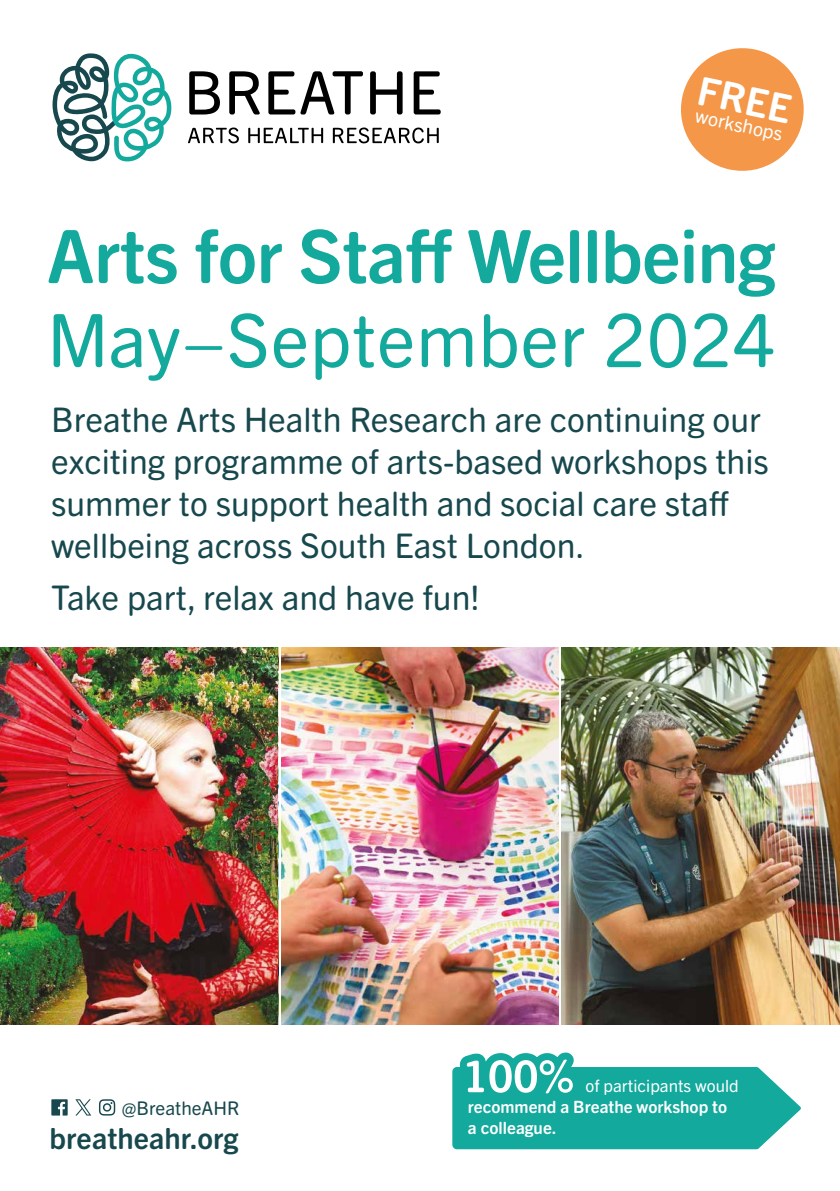
<style>
.page{position:relative;width:840px;height:1191px;background:#fff}
.page>*{position:absolute;margin:0;border:0;box-sizing:border-box;transform-origin:0 0}
.t1{font:700 73.8px "Trade Gothic Next SR Pro";letter-spacing:-.01em;color:#13a99d}
.t2{font:73.8px "Trade Gothic Next SR Pro";letter-spacing:.01em;color:#13a99d}
.t3{font:700 39.6px "Trade Gothic Next SR Pro";color:#fff}
.t4{font:34px/42px "Trade Gothic Next SR Pro";color:#17484d}
.t5{font:700 29.2px "Trade Gothic Next SR Pro";color:#17484d}
.t6{font:19.2px "Trade Gothic Next SR Pro";color:#fff}
.t7{font:18.8px "Trade Gothic Next SR Pro";color:#17484d}
.t8{font:700 17px/21px "Trade Gothic Next SR Pro";color:#fff}
.t9{font:17px "Trade Gothic Next SR Pro";color:#fff}
</style>
<div class="page">
<svg style="left:189px;top:71px;width:31px;height:43px"></svg>
<svg style="left:229px;top:71px;width:30px;height:43px"></svg>
<svg style="left:268px;top:71px;width:95px;height:43px"></svg>
<svg style="left:370px;top:71px;width:32px;height:43px"></svg>
<svg style="left:413px;top:71px;width:27px;height:43px"></svg>
<svg style="left:188px;top:127px;width:51px;height:17px"></svg>
<svg style="left:248px;top:128px;width:75px;height:15px"></svg>
<svg style="left:332px;top:127px;width:106px;height:17px"></svg>
<svg style="left:52px;top:53px;width:120px;height:108px"></svg>
<img style="left:0;top:648px;width:839px;height:376px">
<svg style="left:681px;top:48px;width:123px;height:123px"></svg>
<hr style="left:279px;top:635px;width:2px;height:390px;background:#fff">
<hr style="left:558px;top:635px;width:2px;height:390px;background:#fff">
<svg style="left:456px;top:1052px;width:345px;height:98px"></svg>
<svg style="left:452px;top:1055px;width:336px;height:94px;fill:#13a99d"></svg>
<svg style="left:51px;top:1099px;width:17px;height:17px"></svg>
<svg style="left:75px;top:1099px;width:16px;height:17px"></svg>
<svg style="left:98px;top:1099px;width:18px;height:17px"></svg>
<p class="t3" style="left:703px;top:63px;width:96px;rotate:12deg">FREE</p>
<p class="t6" style="left:698px;top:102px;width:90px;rotate:12deg">workshops</p>
<h1 class="t1" style="left:47px;top:205px;width:729px">Arts for Staff Wellbeing</h1>
<h1 class="t2" style="left:47px;top:289px;width:729px">May–September 2024</h1>
<p class="t4" style="left:51px;top:396px;width:719px">Breathe Arts Health Research are continuing our exciting programme of arts-based workshops this summer to support health and social care staff wellbeing across South East London.</p>
<p class="t4" style="left:51px;top:574px;width:430px">Take part, relax and have fun!</p>
<p class="t7" style="left:122px;top:1094px;width:119px">@BreatheAHR</p>
<p class="t5" style="left:50px;top:1118px;width:190px">breatheahr.org</p>
<p class="t9" style="left:585px;top:1074px;width:155px">of participants would</p>
<p class="t8" style="left:467px;top:1095px;width:261px">recommend a Breathe workshop to a colleague.</p>
</div>
